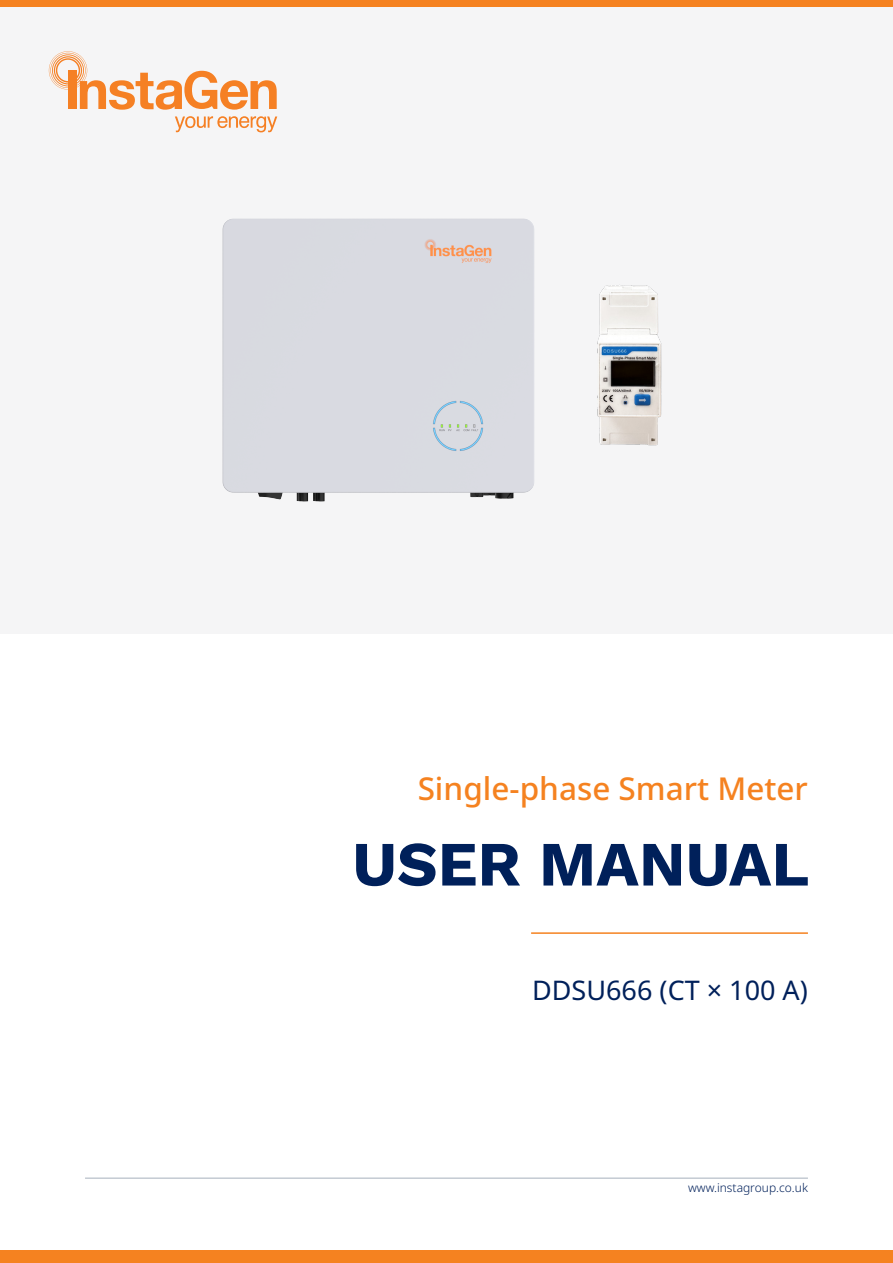
<style>
.page{position:relative;width:893px;height:1263px;background:#fff}
.page>*{position:absolute;margin:0;border:0;box-sizing:border-box;transform-origin:0 0}
.t1{font:700 63px "Work Sans";color:#00205a}
.t2{font:500 31.5px "Noto Sans";color:#f58220}
.t3{font:27px "Noto Sans";color:#00205a}
.t4{font:300 12px "Noto Sans";color:#00205a}
</style>
<div class="page">
<div style="left:0;top:0;width:893px;height:15px;background:#f58220"></div>
<hr style="left:85px;top:1178px;width:723px;height:1px;background:#a7b0bc">
<div style="left:0;top:1250px;width:893px;height:13px;background:#f58220"></div>
<hr style="left:531px;top:932px;width:277px;height:2px;background:#f58220">
<div style="left:0;top:7px;width:893px;height:627px;background:#f5f5f6"></div>
<div style="left:222px;top:218px;width:312px;height:284px;background:#d9dae1"></div>
<svg style="left:49px;top:51px;width:228px;height:59px"></svg>
<svg style="left:175px;top:116px;width:102px;height:16px"></svg>
<img style="left:597px;top:285px;width:65px;height:161px">
<p class="t2" style="left:418px;top:767px;width:392px">Single-phase Smart Meter</p>
<p class="t1" style="left:352px;top:816px;width:459px">USER MANUAL</p>
<p class="t3" style="left:532px;top:971px;width:277px">DDSU666 (CT × 100 A)</p>
<p class="t4" style="left:688px;top:1180px;width:121px">www.instagroup.co.uk</p>
</div>
